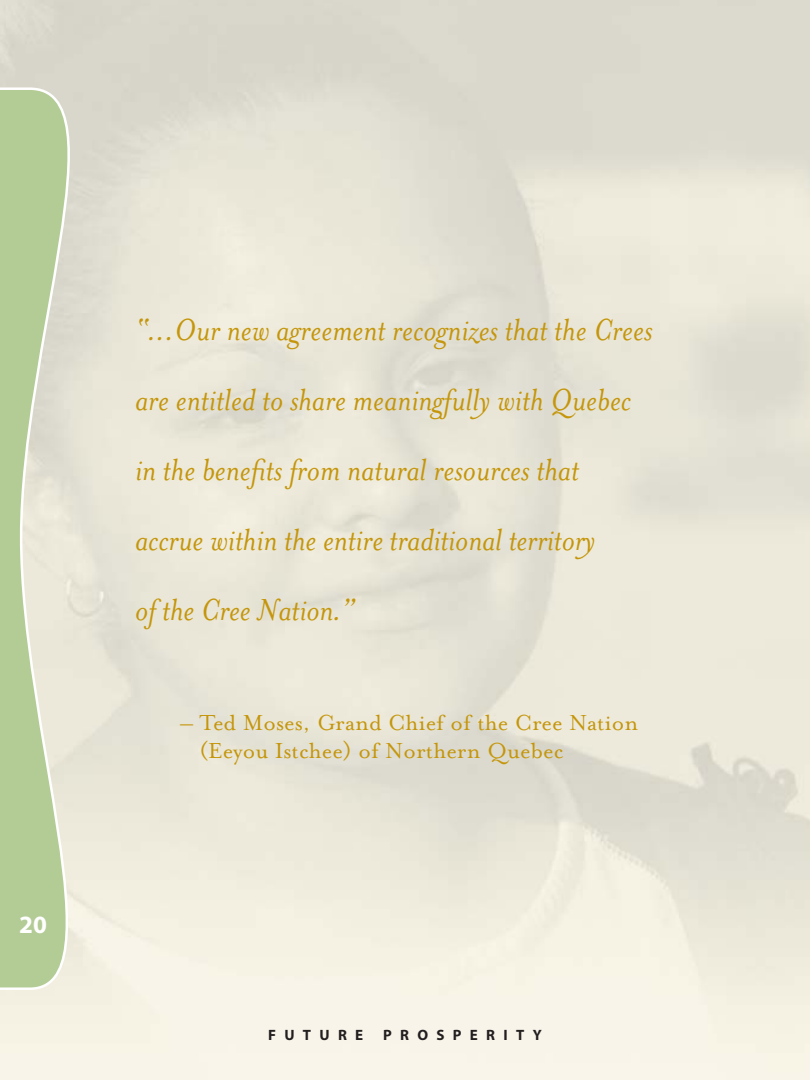
<style>
.page{position:relative;width:810px;height:1080px;background:#fff}
.page>*{position:absolute;margin:0;border:0;box-sizing:border-box;transform-origin:0 0}
.t1{font:italic 35px/70px "Mrs Eaves";color:#c5960b}
.t2{font:25px/27.5px "Mrs Eaves Roman";color:#c5960b}
.t3{font:700 25px "Myriad Pro";color:#fff}
.t4{font:700 15px "Myriad Pro";letter-spacing:.555em;color:#231f20}
</style>
<div class="page">
<svg style="left:0;top:87px;width:85px;height:903px;background:#ccd7b5"></svg>
<p class="t3" style="left:19px;top:915px;width:29px">20</p>
<p class="t1" style="left:135px;top:293px;width:519px">“...Our new agreement recognizes that the Crees are entitled to share meaningfully with Quebec in the benefits from natural resources that accrue within the entire traditional territory<br>of the Cree Nation.”</p>
<p class="t2" style="left:199px;top:708px;width:440px;text-indent:-19px">– Ted Moses, Grand Chief of the Cree Nation (Eeyou Istchee) of Northern Quebec</p>
<p class="t4" style="left:268px;top:1029px;width:97px">FUTURE</p>
<p class="t4" style="left:383px;top:1029px;width:160px">PROSPERITY</p>
</div>
